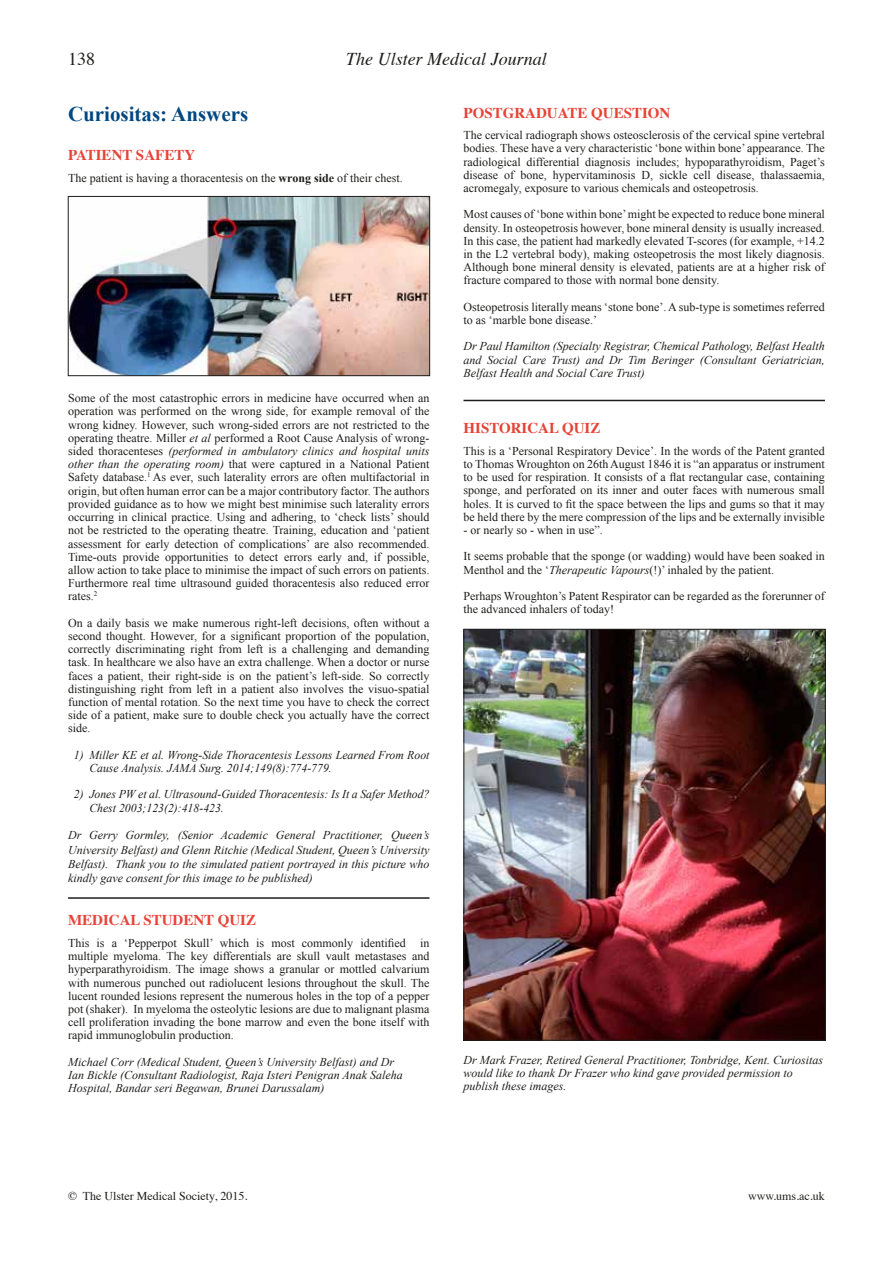
<style>
.page{position:relative;width:893px;height:1263px;background:#fff}
.page>*{position:absolute;margin:0;border:0;box-sizing:border-box;transform-origin:0 0}
.t1{font:700 21px "Times New Roman";color:#004780}
.t2{font:italic 18px "Times";color:#1d1d1b}
.t3{font:18px "Times";color:#1d1d1b}
.t4{font:700 15px "Times";color:#e74439}
.t5{font:12px/13.2px "Times New Roman";color:#1d1d1b;text-align:justify}
.t6{font:italic 12px/13.2px "Times New Roman";color:#1d1d1b}
.t7{font:12px "Times";color:#1d1d1b}
.s1{font-weight:700}
.s2{font-style:italic}
</style>
<div class="page">
<img style="left:70px;top:198px;width:358px;height:176px">
<div style="left:68px;top:196px;width:362px;height:180px;border:1px solid #1d1d1b"></div>
<img style="left:465px;top:631px;width:359px;height:407px">
<div style="left:463px;top:629px;width:363px;height:411px;border:1px solid #1d1d1b"></div>
<hr style="left:68px;top:897px;width:361px;height:2px;background:#1d1d1b">
<hr style="left:463px;top:400px;width:362px;height:1px;background:#1d1d1b">
<h2 class="t3" style="left:68px;top:42px;width:28px">138</h2>
<h2 class="t2" style="left:346px;top:43px;width:202px">The Ulster Medical Journal</h2>
<h1 class="t1" style="left:68px;top:101px;width:182px">Curiositas: Answers</h1>
<p class="t4" style="left:68px;top:141px;width:129px">PATIENT SAFETY</p>
<p class="t5" style="left:68px;top:171px;width:336px">The patient is having a thoracentesis on the <span class="s1">wrong side</span> of their chest.</p>
<p class="t5" style="left:68px;top:391px;width:363px">Some of the most catastrophic errors in medicine have occurred when an operation was performed on the wrong side, for example removal of the wrong kidney. However, such wrong-sided errors are not restricted to the operating theatre. Miller <span class="s2">et al</span> performed a Root Cause Analysis of wrong&shy;sided thoracenteses <span class="s2">(performed in ambulatory clinics and hospital units other than the operating room)</span> that were captured in a National Patient Safety database.<sup>1</sup> As ever, such laterality errors are often multifactorial in origin, but often human error can be a major contributory factor. The authors provided guidance as to how we might best minimise such laterality errors occurring in clinical practice. Using and adhering, to ‘check lists’ should not be restricted to the operating theatre. Training, education and ‘patient assessment for early detection of complications’ are also recommended.<br>Time-outs provide opportunities to detect errors early and, if possible, allow action to take place to minimise the impact of such errors on patients.<br>Furthermore real time ultrasound guided thoracentesis also reduced error rates.<sup>2</sup></p>
<p class="t5" style="left:68px;top:616px;width:363px">On a daily basis we make numerous right-left decisions, often without a second thought. However, for a significant proportion of the population, correctly discriminating right from left is a challenging and demanding task. In healthcare we also have an extra challenge. When a doctor or nurse faces a patient, their right-side is on the patient’s left-side. So correctly distinguishing right from left in a patient also involves the visuo-spatial function of mental rotation. So the next time you have to check the correct side of a patient, make sure to double check you actually have the correct side.</p>
<p class="t6" style="left:89px;top:748px;width:342px;text-indent:-16px">1) Miller KE et al. Wrong-Side Thoracentesis Lessons Learned From Root<br>Cause Analysis. JAMA Surg. 2014;149(8):774-779.</p>
<p class="t6" style="left:89px;top:787px;width:342px;text-indent:-16px">2) Jones PW et al. Ultrasound-Guided Thoracentesis: Is It a Safer Method?<br>Chest 2003;123(2):418-423.</p>
<p class="t6" style="left:68px;top:828px;width:363px;line-height:14.4px;text-align:justify">Dr Gerry Gormley, (Senior Academic General Practitioner, Queen’s University Belfast) and Glenn Ritchie (Medical Student, Queen’s University Belfast). Thank you to the simulated patient portrayed in this picture who kindly gave consent for this image to be published)</p>
<p class="t4" style="left:68px;top:906px;width:190px">MEDICAL STUDENT QUIZ</p>
<p class="t5" style="left:68px;top:936px;width:363px">This is a ‘Pepperpot Skull’ which is most commonly identified in multiple myeloma. The key differentials are skull vault metastases and hyperparathyroidism. The image shows a granular or mottled calvarium with numerous punched out radiolucent lesions throughout the skull. The lucent rounded lesions represent the numerous holes in the top of a pepper pot (shaker). In myeloma the osteolytic lesions are due to malignant plasma cell proliferation invading the bone marrow and even the bone itself with rapid immunoglobulin production.</p>
<p class="t6" style="left:68px;top:1055px;width:336px">Michael Corr (Medical Student, Queen’s University Belfast) and Dr<br>Ian Bickle (Consultant Radiologist, Raja Isteri Penigran Anak Saleha<br>Hospital, Bandar seri Begawan, Brunei Darussalam)</p>
<p class="t4" style="left:463px;top:98px;width:208px">POSTGRADUATE QUESTION</p>
<p class="t5" style="left:463px;top:128px;width:363px">The cervical radiograph shows osteosclerosis of the cervical spine vertebral bodies. These have a very characteristic ‘bone within bone’ appearance. The radiological differential diagnosis includes; hypoparathyroidism, Paget’s disease of bone, hypervitaminosis D, sickle cell disease, thalassaemia, acromegaly, exposure to various chemicals and osteopetrosis.</p>
<p class="t5" style="left:463px;top:208px;width:363px">Most causes of ‘bone within bone’ might be expected to reduce bone mineral density. In osteopetrosis however, bone mineral density is usually increased.<br>In this case, the patient had markedly elevated T-scores (for example, +14.2 in the L2 vertebral body), making osteopetrosis the most likely diagnosis.<br>Although bone mineral density is elevated, patients are at a higher risk of fracture compared to those with normal bone density.</p>
<p class="t5" style="left:463px;top:300px;width:363px">Osteopetrosis literally means ‘stone bone’. A sub-type is sometimes referred to as ‘marble bone disease.’</p>
<p class="t6" style="left:463px;top:340px;width:363px;text-align:justify">Dr Paul Hamilton (Specialty Registrar, Chemical Pathology, Belfast Health and Social Care Trust) and Dr Tim Beringer (Consultant Geriatrician, Belfast Health and Social Care Trust)</p>
<p class="t4" style="left:463px;top:414px;width:138px">HISTORICAL QUIZ</p>
<p class="t5" style="left:463px;top:444px;width:363px">This is a ‘Personal Respiratory Device’. In the words of the Patent granted to Thomas Wroughton on 26th August 1846 it is “an apparatus or instrument to be used for respiration. It consists of a flat rectangular case, containing sponge, and perforated on its inner and outer faces with numerous small holes. It is curved to fit the space between the lips and gums so that it may be held there by the mere compression of the lips and be externally invisible</p>
<p class="t5" style="left:463px;top:523px;width:141px">- or nearly so - when in use”.</p>
<p class="t5" style="left:463px;top:549px;width:363px">It seems probable that the sponge (or wadding) would have been soaked in<br>Menthol and the ‘<span class="s2">Therapeutic Vapours</span>(!)’ inhaled by the patient.</p>
<p class="t5" style="left:463px;top:589px;width:363px">Perhaps Wroughton’s Patent Respirator can be regarded as the forerunner of the advanced inhalers of today!</p>
<p class="t6" style="left:463px;top:1053px;width:361px">Dr Mark Frazer, Retired General Practitioner, Tonbridge, Kent. Curiositas would like to thank Dr Frazer who kind gave provided permission to publish these images.</p>
<p class="t7" style="left:68px;top:1184px;width:181px">© The Ulster Medical Society, 2015.</p>
<p class="t7" style="left:748px;top:1185px;width:78px">www.ums.ac.uk</p>
</div>
